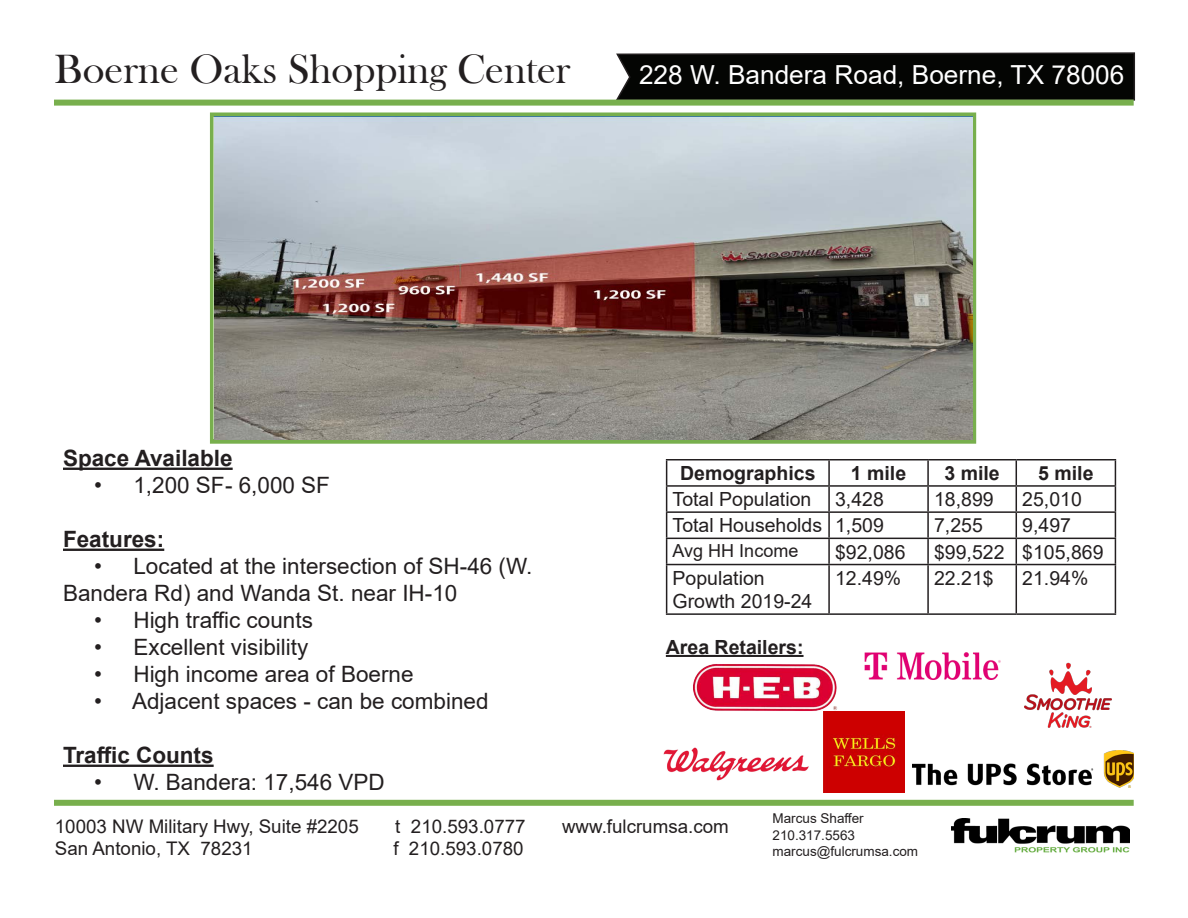
<style>
.page{position:relative;width:1188px;height:918px;background:#fff}
.page>*{position:absolute;margin:0;border:0;box-sizing:border-box;transform-origin:0 0}
.t1{font:42px "Bask Old Face";color:#231f20}
.t2{font:26.25px "Arial";color:#fff}
.t3{font:22.5px/27px "Arial";color:#231f20}
.t4{font:700 22.5px "Arial";color:#231f20}
.t5{font:19.5px/23.4px "Arial";color:#231f20}
.t6{font:700 19.5px "Arial";color:#231f20}
.t7{font:18.75px "Arial";color:#231f20}
.t8{font:18px "Arial";color:#231f20}
.t9{font:13.5px "Arial";color:#231f20}
</style>
<div class="page">
<div style="left:54px;top:800px;width:1080px;height:6px;background:#78af4d"></div>
<svg style="left:614px;top:52px;width:522px;height:49px;background:#10110f"></svg>
<div style="left:54px;top:100px;width:1080px;height:6px;background:#78af4d"></div>
<img style="left:952px;top:819px;width:177px;height:34px">
<div style="left:210px;top:113px;width:766px;height:330px;border:4px solid #78af4d"></div>
<hr style="left:63px;top:468px;width:170px;height:2px;background:#231f20">
<hr style="left:63px;top:549px;width:101px;height:2px;background:#231f20">
<hr style="left:63px;top:765px;width:151px;height:2px;background:#231f20">
<hr style="left:666px;top:655px;width:138px;height:2px;background:#231f20">
<hr style="left:666px;top:459px;width:163px;height:1px;background:#231f20">
<hr style="left:829px;top:459px;width:99px;height:1px;background:#231f20">
<hr style="left:828px;top:461px;width:2px;height:24px;background:#231f20">
<hr style="left:928px;top:459px;width:88px;height:1px;background:#231f20">
<hr style="left:927px;top:461px;width:2px;height:24px;background:#231f20">
<hr style="left:1016px;top:459px;width:100px;height:1px;background:#231f20">
<hr style="left:666px;top:485px;width:163px;height:2px;background:#231f20">
<hr style="left:829px;top:485px;width:99px;height:2px;background:#231f20">
<hr style="left:828px;top:487px;width:2px;height:24px;background:#231f20">
<hr style="left:928px;top:485px;width:88px;height:2px;background:#231f20">
<hr style="left:927px;top:487px;width:2px;height:24px;background:#231f20">
<hr style="left:1016px;top:485px;width:100px;height:2px;background:#231f20">
<hr style="left:666px;top:511px;width:163px;height:2px;background:#231f20">
<hr style="left:829px;top:511px;width:99px;height:2px;background:#231f20">
<hr style="left:828px;top:513px;width:2px;height:25px;background:#231f20">
<hr style="left:928px;top:511px;width:88px;height:2px;background:#231f20">
<hr style="left:927px;top:513px;width:2px;height:25px;background:#231f20">
<hr style="left:1016px;top:511px;width:100px;height:2px;background:#231f20">
<hr style="left:666px;top:538px;width:163px;height:1px;background:#231f20">
<svg style="left:666px;top:461px;width:1px;height:103px"></svg>
<hr style="left:829px;top:538px;width:99px;height:1px;background:#231f20">
<hr style="left:828px;top:539px;width:2px;height:25px;background:#231f20">
<hr style="left:928px;top:538px;width:88px;height:1px;background:#231f20">
<hr style="left:927px;top:539px;width:2px;height:25px;background:#231f20">
<hr style="left:1016px;top:538px;width:100px;height:1px;background:#231f20">
<svg style="left:1016px;top:461px;width:1px;height:103px"></svg>
<svg style="left:1115px;top:461px;width:1px;height:103px"></svg>
<hr style="left:666px;top:564px;width:163px;height:1px;background:#231f20">
<hr style="left:666px;top:565px;width:1px;height:48px;background:#231f20">
<hr style="left:829px;top:564px;width:99px;height:1px;background:#231f20">
<hr style="left:828px;top:565px;width:2px;height:48px;background:#231f20">
<hr style="left:928px;top:564px;width:88px;height:1px;background:#231f20">
<hr style="left:927px;top:565px;width:2px;height:48px;background:#231f20">
<hr style="left:1016px;top:564px;width:100px;height:1px;background:#231f20">
<hr style="left:1016px;top:565px;width:1px;height:48px;background:#231f20">
<hr style="left:1115px;top:565px;width:1px;height:48px;background:#231f20">
<hr style="left:666px;top:613px;width:163px;height:2px;background:#231f20">
<hr style="left:829px;top:613px;width:99px;height:2px;background:#231f20">
<hr style="left:928px;top:613px;width:88px;height:2px;background:#231f20">
<hr style="left:1016px;top:613px;width:100px;height:2px;background:#231f20">
<img style="left:693px;top:664px;width:148px;height:48px">
<img style="left:663px;top:747px;width:146px;height:34px">
<img style="left:912px;top:750px;width:222px;height:38px">
<img style="left:1025px;top:662px;width:86px;height:66px">
<img style="left:823px;top:712px;width:81px;height:81px">
<img style="left:864px;top:652px;width:137px;height:28px">
<img style="left:215px;top:116px;width:758px;height:323px">
<p class="t1" style="left:55px;top:46px;width:517px">Boerne Oaks Shopping Center</p>
<p class="t2" style="left:639px;top:57px;width:487px">228 W. Bandera Road, Boerne, TX 78006</p>
<p class="t4" style="left:63px;top:443px;width:171px">Space Available</p>
<p class="t3" style="left:94px;top:472px;width:237px">• 1,200 SF - 6,000 SF</p>
<p class="t4" style="left:63px;top:524px;width:103px">Features:</p>
<p class="t3" style="left:63px;top:553px;width:471px;text-indent:31px">• Located at the intersection of SH-46 (W.<br>Bandera Rd) and Wanda St. near IH-10</p>
<p class="t3" style="left:94px;top:607px;width:220px">• High traffic counts</p>
<p class="t3" style="left:94px;top:634px;width:216px">• Excellent visibility</p>
<p class="t3" style="left:94px;top:661px;width:321px">• High income area of Boerne</p>
<p class="t3" style="left:94px;top:688px;width:396px">• Adjacent spaces - can be combined</p>
<p class="t4" style="left:63px;top:740px;width:152px">Traffic Counts</p>
<p class="t3" style="left:94px;top:769px;width:292px">• W. Bandera: 17,546 VPD</p>
<p class="t6" style="left:680px;top:459px;width:137px">Demographics</p>
<p class="t6" style="left:851px;top:459px;width:57px">1 mile</p>
<p class="t6" style="left:945px;top:459px;width:57px">3 mile</p>
<p class="t6" style="left:1038px;top:459px;width:57px">5 mile</p>
<p class="t5" style="left:673px;top:487px;width:140px">Total Population</p>
<p class="t5" style="left:835px;top:487px;width:50px">3,428</p>
<p class="t5" style="left:934px;top:487px;width:61px">18,899</p>
<p class="t5" style="left:1022px;top:487px;width:61px">25,010</p>
<p class="t5" style="left:673px;top:514px;width:151px">Total Households</p>
<p class="t5" style="left:835px;top:514px;width:50px">1,509</p>
<p class="t5" style="left:934px;top:514px;width:50px">7,255</p>
<p class="t5" style="left:1022px;top:514px;width:50px">9,497</p>
<p class="t8" style="left:673px;top:539px;width:127px">Avg HH Income</p>
<p class="t5" style="left:835px;top:540px;width:72px">$92,086</p>
<p class="t5" style="left:934px;top:540px;width:72px">$99,522</p>
<p class="t5" style="left:1022px;top:540px;width:83px">$105,869</p>
<p class="t5" style="left:673px;top:566px;width:141px">Population<br>Growth 2019-24</p>
<p class="t5" style="left:835px;top:566px;width:68px">12.49%</p>
<p class="t5" style="left:934px;top:566px;width:61px">22.21$</p>
<p class="t5" style="left:1022px;top:566px;width:68px">21.94%</p>
<p class="t6" style="left:666px;top:633px;width:139px">Area Retailers:</p>
<p class="t7" style="left:55px;top:813px;width:305px">10003 NW Military Hwy, Suite #2205</p>
<p class="t7" style="left:395px;top:813px;width:132px">t 210.593.0777</p>
<p class="t7" style="left:562px;top:813px;width:168px">www.fulcrumsa.com</p>
<p class="t7" style="left:55px;top:836px;width:199px">San Antonio, TX 78231</p>
<p class="t7" style="left:393px;top:836px;width:132px">f 210.593.0780</p>
<p class="t9" style="left:772px;top:809px;width:93px">Marcus Shaffer</p>
<p class="t9" style="left:772px;top:826px;width:84px">210.317.5563</p>
<p class="t9" style="left:772px;top:842px;width:147px">marcus@fulcrumsa.com</p>
</div>
